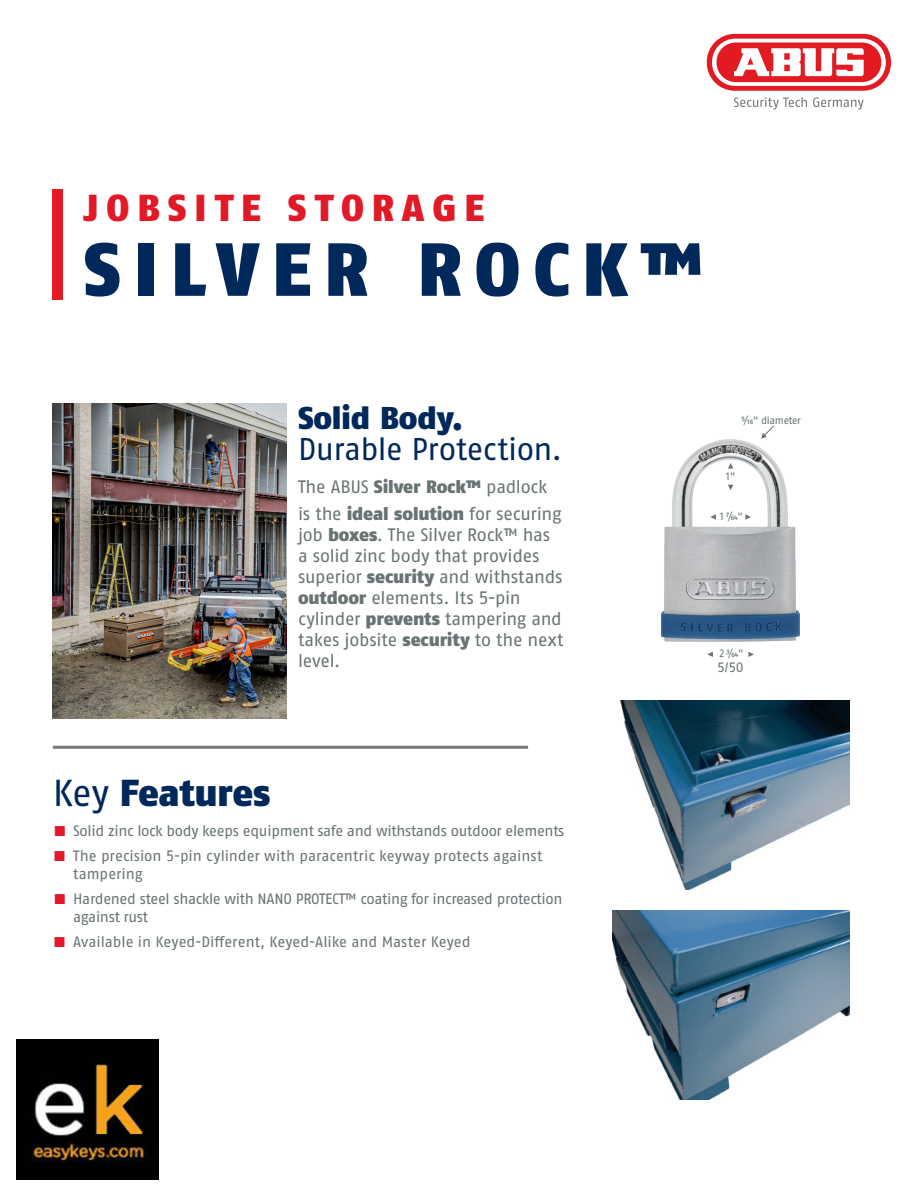
<style>
.page{position:relative;width:918px;height:1188px;background:#fff}
.page>*{position:absolute;margin:0;border:0;box-sizing:border-box;transform-origin:0 0}
.t1{font:900 75px "ABUS Fago Pro";letter-spacing:.17em;color:#00285b}
.t2{font:900 37.5px "ABUS Fago Pro";letter-spacing:.21em;color:#e21926}
.Headers{font:900 37.5px "ABUS Fago Pro";letter-spacing:-.01em;color:#00285b}
.Headers-2{font:31.5px/31.5px "ABUS Fago Pro";letter-spacing:-.02em;color:#00285b}
.Headers-3{font:18px/21px "ABUS Fago Pro";letter-spacing:-.015em;color:#697374}
.t3{font:15px/18px "ABUS Fago Pro";letter-spacing:-.02em;color:#697374}
.t4{font:15px/18px "ABUS Fago Pro";color:#697374}
.Part_Number{font:13.5px "ABUS Fago Pro";color:#697374}
.Measurement{font:10.5px "ABUS Fago Pro";letter-spacing:-.03em;color:#697374}
.s1{font-weight:900}
.s2{font-weight:400}
.s3{color:#e2192b}
</style>
<div class="page">
<div style="left:707px;top:34px;width:184px;height:57px;background:#e21a21;border-radius:28px"></div>
<svg style="left:712px;top:39px;width:174px;height:47px"></svg>
<div style="left:717px;top:42px;width:164px;height:40px;background:#e21a21;border-radius:19px"></div>
<svg style="left:734px;top:48px;width:130px;height:28px"></svg>
<svg style="left:734px;top:97px;width:73px;height:13px"></svg>
<svg style="left:813px;top:97px;width:51px;height:13px"></svg>
<div style="left:53px;top:189px;width:10px;height:111px;background:#e21926"></div>
<hr style="left:53px;top:746px;width:475px;height:3px;background:#76787b">
<img style="left:53px;top:404px;width:233px;height:314px">
<img style="left:662px;top:440px;width:137px;height:202px">
<svg style="left:761px;top:425px;width:13px;height:14px"></svg>
<svg style="left:728px;top:463px;width:5px;height:6px"></svg>
<svg style="left:728px;top:485px;width:5px;height:5px"></svg>
<svg style="left:710px;top:514px;width:6px;height:6px"></svg>
<svg style="left:745px;top:514px;width:6px;height:6px"></svg>
<svg style="left:707px;top:652px;width:6px;height:5px"></svg>
<svg style="left:748px;top:652px;width:6px;height:5px"></svg>
<img style="left:620px;top:700px;width:229px;height:189px">
<img style="left:612px;top:910px;width:237px;height:189px">
<img style="left:16px;top:1040px;width:142px;height:140px">
<p class="t2" style="left:83px;top:185px;width:402px">JOBSITE STORAGE</p>
<p class="t1" style="left:84px;top:225px;width:621px">SILVER ROCK™</p>
<p class="Headers-2" style="left:298px;top:402px;width:266px"><span class="s1">Solid Body.<br></span>Durable Protection.</p>
<p class="Headers-3" style="left:298px;top:474px;width:265px;line-height:27px">The ABUS <span class="s1">Silver Rock™</span> padlock is the <span class="s1">ideal solution</span> for securing</p>
<p class="Headers-3" style="left:298px;top:525px;width:267px">job <span class="s1">boxes</span>. The Silver Rock™ has a solid zinc body that provides superior <span class="s1">security</span> and withstands <span class="s1">outdoor</span> elements. Its 5-pin cylinder <span class="s1">prevents</span> tampering and takes jobsite <span class="s1">security</span> to the next level.</p>
<p class="Measurement" style="left:741px;top:414px;width:61px">5/16" diameter</p>
<p class="Measurement" style="left:726px;top:470px;width:11px">1"</p>
<p class="Measurement" style="left:720px;top:510px;width:24px">1 7/64"</p>
<p class="Measurement" style="left:719px;top:647px;width:26px">2 3/64"</p>
<p class="Part_Number" style="left:718px;top:659px;width:28px">5/50</p>
<p class="Headers" style="left:53px;top:771px;width:219px"><span class="s2">Key</span> Features</p>
<p class="t3" style="left:54px;top:822px;width:512px"><span class="s3">■</span> Solid zinc lock body keeps equipment safe and withstands outdoor elements</p>
<p class="t4" style="left:73px;top:847px;width:471px;text-indent:-20px"><span class="s3">■</span> The precision 5-pin cylinder with paracentric keyway protects against tampering</p>
<p class="t3" style="left:73px;top:890px;width:491px;text-indent:-20px"><span class="s3">■</span> Hardened steel shackle with NANO PROTECT™ coating for increased protection against rust</p>
<p class="t3" style="left:54px;top:933px;width:419px"><span class="s3">■</span> Available in Keyed-Different, Keyed-Alike and Master Keyed</p>
</div>
